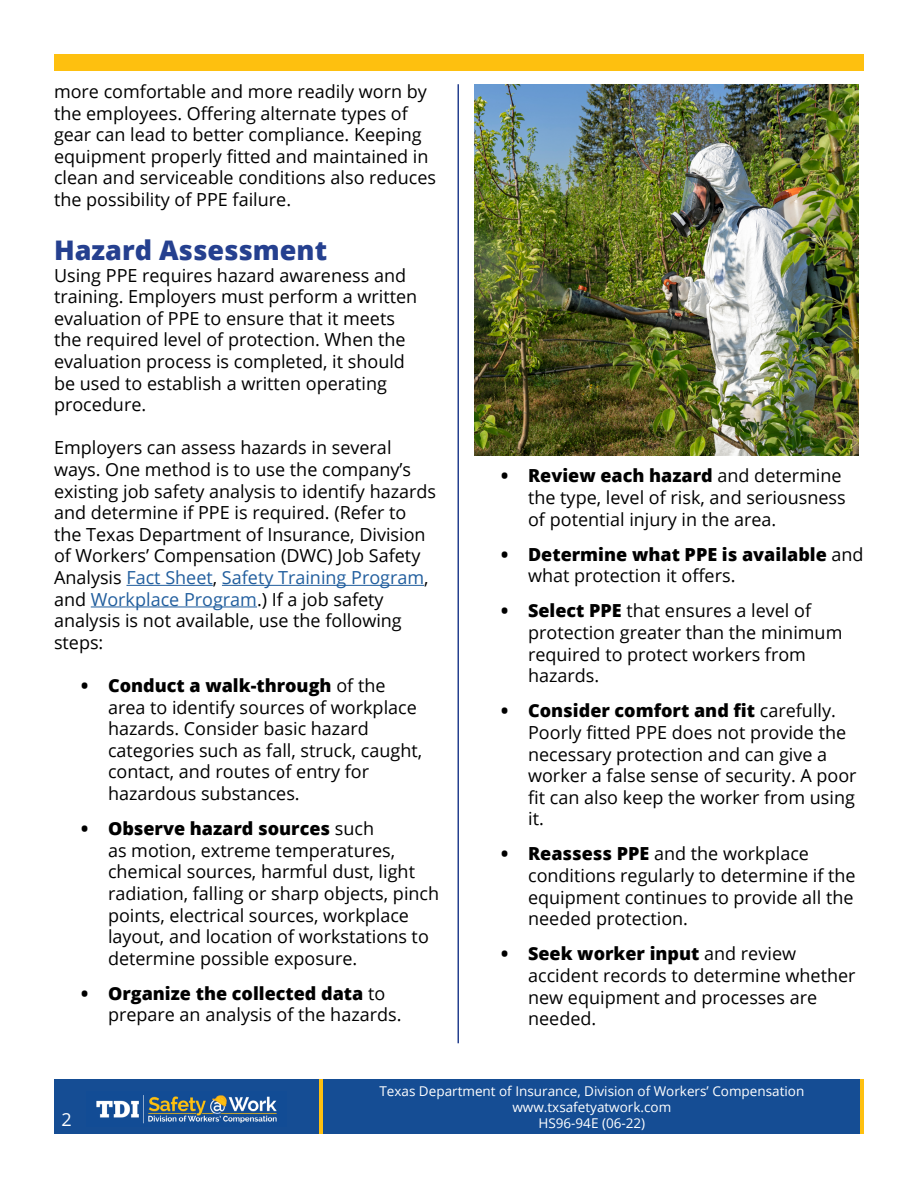
<style>
.page{position:relative;width:918px;height:1188px;background:#fff}
.page>*{position:absolute;margin:0;border:0;box-sizing:border-box;transform-origin:0 0}
.t1{font:800 27px "Open Sans";color:#25408f}
.t2{font:18px/21.6px "Open Sans";color:#000}
.t3{font:800 18px/21.6px "Open Sans";color:#000}
.t4{font:18px "Open Sans";color:#fff}
.t5{font:13.5px/16.2px "Open Sans";color:#fff;text-align:center}
.s1{color:#215e9e}
.s2{font-weight:800}
.s3{font-weight:400}
</style>
<div class="page">
<img style="left:474px;top:84px;width:384px;height:372px">
<div style="left:54px;top:1080px;width:810px;height:54px;background:#154d94"></div>
<img style="left:96px;top:1095px;width:181px;height:29px">
<hr style="left:860px;top:1080px;width:4px;height:54px;background:#fec00f">
<hr style="left:319px;top:1080px;width:4px;height:54px;background:#fec00f">
<hr style="left:458px;top:84px;width:1px;height:959px;background:#25408f">
<div style="left:54px;top:54px;width:810px;height:17px;background:#fec00f"></div>
<hr style="left:126px;top:585px;width:87px;height:1px;background:#215e9e">
<hr style="left:222px;top:585px;width:202px;height:1px;background:#215e9e">
<hr style="left:91px;top:607px;width:166px;height:1px;background:#215e9e">
<p class="t2" style="left:54px;top:80px;width:384px">more comfortable and more readily worn by the employees. Offering alternate types of gear can lead to better compliance. Keeping equipment properly fitted and maintained in clean and serviceable conditions also reduces the possibility of PPE failure.</p>
<h1 class="t1" style="left:54px;top:230px;width:275px">Hazard Assessment</h1>
<p class="t2" style="left:54px;top:264px;width:365px">Using PPE requires hazard awareness and training. Employers must perform a written evaluation of PPE to ensure that it meets the required level of protection. When the evaluation process is completed, it should be used to establish a written operating procedure.</p>
<p class="t2" style="left:54px;top:437px;width:384px">Employers can assess hazards in several ways. One method is to use the company’s existing job safety analysis to identify hazards and determine if PPE is required. (Refer to the Texas Department of Insurance, Division of Workers’ Compensation (DWC) Job Safety Analysis <span class="s1">Fact Sheet</span>, <span class="s1">Safety Training Program</span>, and <span class="s1">Workplace Program</span>.) If a job safety analysis is not available, use the following steps:</p>
<p class="t2" style="left:108px;top:674px;width:316px;text-indent:-27px"><span class="s2">• Conduct a walk-through</span> of the area to identify sources of workplace hazards. Consider basic hazard categories such as fall, struck, caught, contact, and routes of entry for hazardous substances.</p>
<p class="t2" style="left:108px;top:817px;width:333px;text-indent:-27px"><span class="s2">• Observe hazard sources</span> such<br>as motion, extreme temperatures, chemical sources, harmful dust, light radiation, falling or sharp objects, pinch points, electrical sources, workplace layout, and location of workstations to determine possible exposure.</p>
<p class="t2" style="left:108px;top:982px;width:295px;text-indent:-27px"><span class="s2">• Organize the collected data</span> to prepare an analysis of the hazards.</p>
<p class="t2" style="left:528px;top:465px;width:319px;text-indent:-27px"><span class="s2">• Review each hazard</span> and determine the type, level of risk, and seriousness of potential injury in the area.</p>
<p class="t3" style="left:528px;top:543px;width:337px;text-indent:-27px">• Determine what PPE is available <span class="s3">and what protection it offers.</span></p>
<p class="t2" style="left:528px;top:600px;width:316px;text-indent:-27px"><span class="s2">• Select PPE</span> that ensures a level of protection greater than the minimum required to protect workers from hazards.</p>
<p class="t2" style="left:528px;top:700px;width:330px;text-indent:-27px"><span class="s2">• Consider comfort and fit</span> carefully.<br>Poorly fitted PPE does not provide the necessary protection and can give a worker a false sense of security. A poor fit can also keep the worker from using it.</p>
<p class="t2" style="left:528px;top:843px;width:329px;text-indent:-27px"><span class="s2">• Reassess PPE</span> and the workplace conditions regularly to determine if the equipment continues to provide all the needed protection.</p>
<p class="t2" style="left:528px;top:943px;width:329px;text-indent:-27px"><span class="s2">• Seek worker input</span> and review accident records to determine whether new equipment and processes are needed.</p>
<p class="t5" style="left:379px;top:1082px;width:426px">Texas Department of Insurance, Division of Workers’ Compensation www.txsafetyatwork.com</p>
<p class="t4" style="left:62px;top:1107px;width:12px">2</p>
<p class="t5" style="left:538px;top:1115px;width:108px">HS96-94E (06-22)</p>
</div>
